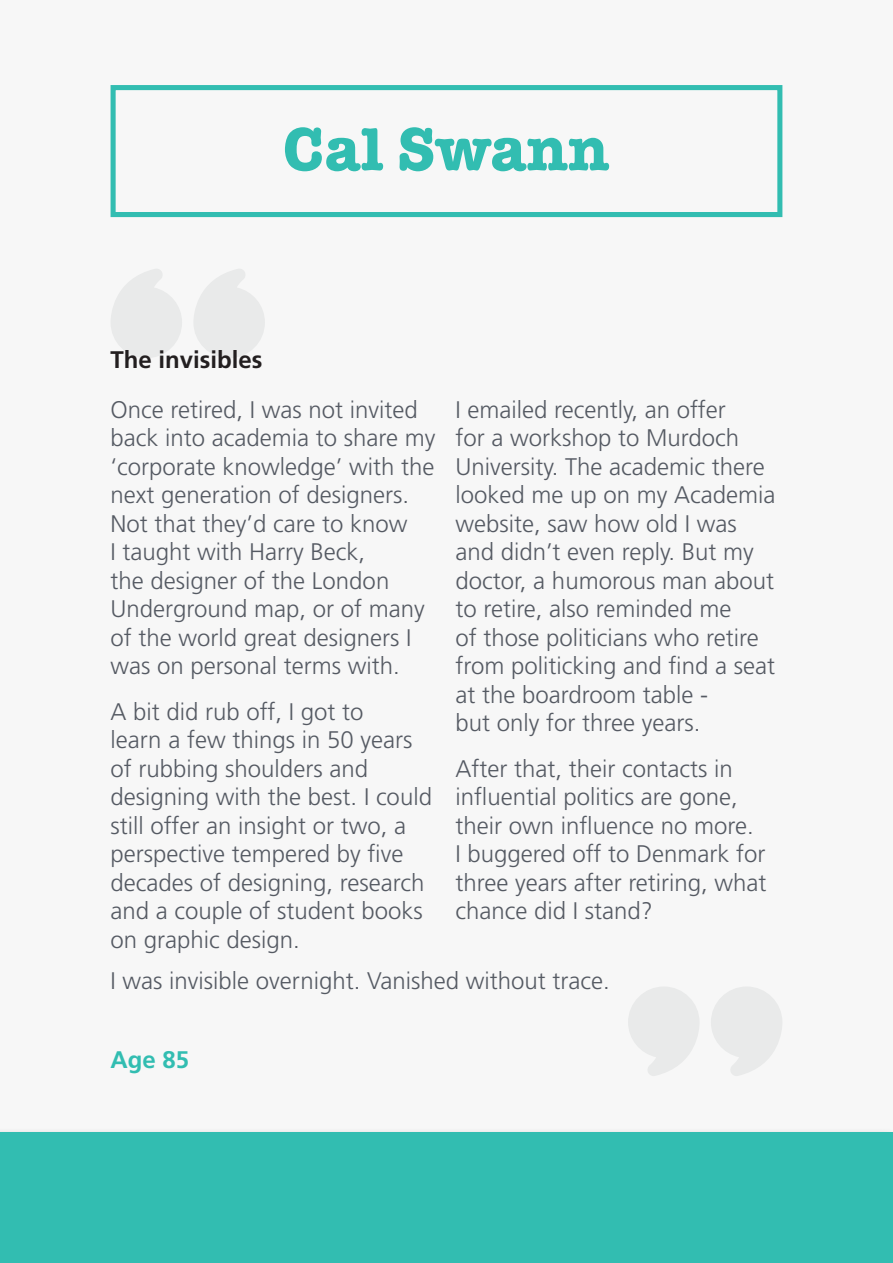
<style>
.page{position:relative;width:893px;height:1263px;background:#f7f7f7}
.page>*{position:absolute;margin:0;border:0;box-sizing:border-box;transform-origin:0 0}
.Name{font:700 60.9px "American Typewriter Std";color:#32bdb1}
.Body{font:300 24px/28.5px "Frutiger LT Std";color:#555a63}
.Body_span{font:300 24px "Frutiger LT Std";color:#555a63}
.Intro{font:700 24px "Frutiger LT Std";color:#231f20}
.Intro-2{font:700 24px "Frutiger LT Std";color:#32bdb1}
</style>
<div class="page">
<svg style="left:111px;top:269px;width:71px;height:89px"></svg>
<svg style="left:194px;top:269px;width:71px;height:89px"></svg>
<svg style="left:711px;top:987px;width:71px;height:89px"></svg>
<svg style="left:628px;top:987px;width:71px;height:89px"></svg>
<div style="left:111px;top:85px;width:671px;height:132px;border:5px solid #32bdb1"></div>
<div style="left:0;top:1127px;width:893px;height:136px;background:#f3f3f3"></div>
<div style="left:0;top:1132px;width:893px;height:131px;background:#32bdb1"></div>
<p class="Name" style="left:283px;top:113px;width:328px">Cal Swann</p>
<p class="Intro" style="left:111px;top:345px;width:154px">The invisibles</p>
<p class="Body" style="left:111px;top:395px;width:326px">Once retired, I was not invited back into academia to share my ‘corporate knowledge’ with the next generation of designers.<br>Not that they’d care to know<br>I taught with Harry Beck,<br>the designer of the London<br>Underground map, or of many of the world great designers I was on personal terms with.</p>
<p class="Body" style="left:111px;top:697px;width:323px">A bit did rub off, I got to<br>learn a few things in 50 years of rubbing shoulders and designing with the best. I could still offer an insight or two, a perspective tempered by five decades of designing, research and a couple of student books on graphic design.</p>
<p class="Body" style="left:455px;top:395px;width:322px">I emailed recently, an offer<br>for a workshop to Murdoch<br>University. The academic there looked me up on my Academia website, saw how old I was and didn’t even reply. But my doctor, a humorous man about to retire, also reminded me<br>of those politicians who retire from politicking and find a seat at the boardroom table -<br>but only for three years.</p>
<p class="Body" style="left:455px;top:754px;width:313px">After that, their contacts in influential politics are gone, their own influence no more.<br>I buggered off to Denmark for three years after retiring, what chance did I stand?</p>
<p class="Body_span" style="left:111px;top:967px;width:501px">I was invisible overnight. Vanished without trace.</p>
<p class="Intro-2" style="left:111px;top:1046px;width:80px">Age 85</p>
</div>
